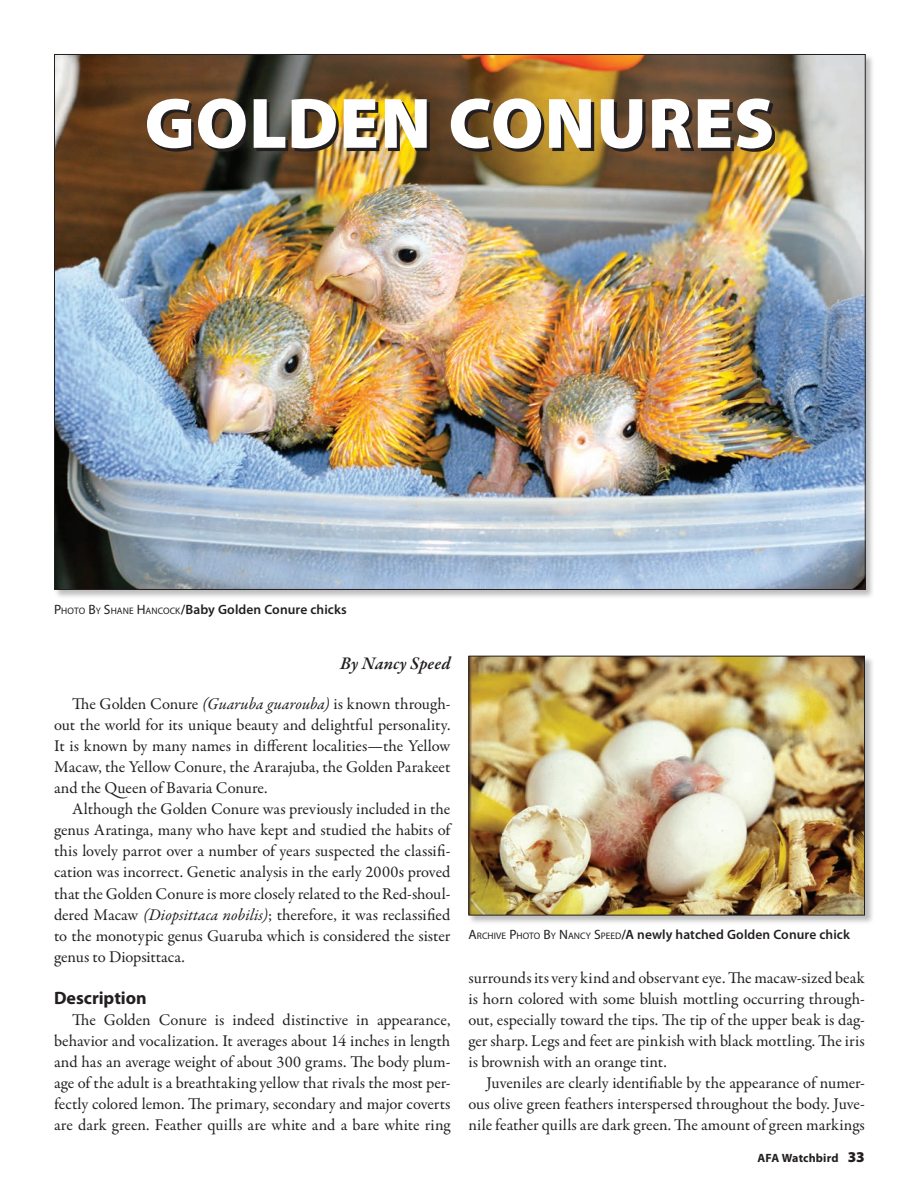
<style>
.page{position:relative;width:919px;height:1189px;background:#fff}
.page>*{position:absolute;margin:0;border:0;box-sizing:border-box;transform-origin:0 0}
.Head__Black_36_pt{font:900 72px "Myriad Pro";letter-spacing:.015em;color:#fff}
.Byline{font:italic 600 18px "Garamond Premr Pro";letter-spacing:.005em;color:#231f20}
.Subhead__12{font:700 18px "Myriad Pro";color:#231f20}
.Body_Text_indent{font:16.5px/21px "Garamond Premr Pro";color:#231f20;text-align:justify}
.Photo_Captions__blac{font:600 13.5px "Myriad Pro";letter-spacing:.005em;color:#231f20}
.t1{font:700 12px "Myriad Pro";letter-spacing:.01em;color:#231f20}
.s1{font-weight:400}
.s2{font-weight:400;font-size:9.45px}
.s3{font-style:italic}
.s4{font-weight:900;font-size:15px}
</style>
<div class="page">
<div style="left:54px;top:54px;width:820px;height:545px;background:#231f20;opacity:.3"></div>
<img style="left:56px;top:56px;width:807px;height:531px">
<div style="left:468px;top:655px;width:406px;height:269px;background:#231f20;opacity:.3"></div>
<img style="left:470px;top:657px;width:392px;height:256px">
<div style="left:468px;top:655px;width:396px;height:260px;border:1px solid #231f20"></div>
<svg style="left:150px;top:101px;width:624px;height:50px;background:#4e3e26"></svg>
<p class="Head__Black_36_pt" style="left:144px;top:83px;width:631px">GOLDEN CONURES</p>
<p class="Photo_Captions__blac" style="left:54px;top:600px;width:294px"><span class="s1">P</span><span class="s2">HOTO</span> <span class="s1">B</span><span class="s2">Y</span> <span class="s1">S</span><span class="s2">HANE</span> <span class="s1">H</span><span class="s2">ANCOCK</span>/Baby Golden Conure chicks</p>
<p class="Byline" style="left:340px;top:652px;width:112px">By Nancy Speed</p>
<p class="Body_Text_indent" style="left:54px;top:694px;width:397px;text-indent:18px">The Golden Conure <span class="s3">(Guaruba guarouba)</span> is known through&shy;out the world for its unique beauty and delightful personality.<br>It is known by many names in different localities—the Yellow Macaw, the Yellow Conure, the Ararajuba, the Golden Parakeet and the Queen of Bavaria Conure.</p>
<p class="Body_Text_indent" style="left:54px;top:799px;width:397px;text-indent:18px">Although the Golden Conure was previously included in the genus Aratinga, many who have kept and studied the habits of this lovely parrot over a number of years suspected the classifi&shy;cation was incorrect. Genetic analysis in the early 2000s proved that the Golden Conure is more closely related to the Red-shoul&shy;dered Macaw <span class="s3">(Diopsittaca nobilis)</span>; therefore, it was reclassified to the monotypic genus Guaruba which is considered the sister genus to Diopsittaca.</p>
<p class="Subhead__12" style="left:54px;top:985px;width:94px">Description</p>
<p class="Body_Text_indent" style="left:54px;top:1009px;width:398px;text-indent:18px">The Golden Conure is indeed distinctive in appearance, behavior and vocalization. It averages about 14 inches in length and has an average weight of about 300 grams. The body plum&shy;age of the adult is a breathtaking yellow that rivals the most per&shy;fectly colored lemon. The primary, secondary and major coverts are dark green. Feather quills are white and a bare white ring</p>
<p class="Photo_Captions__blac" style="left:468px;top:925px;width:383px"><span class="s1">A</span><span class="s2">RCHIVE</span> <span class="s1">P</span><span class="s2">HOTO</span> <span class="s1">B</span><span class="s2">Y</span> <span class="s1">N</span><span class="s2">ANCY</span> <span class="s1">S</span><span class="s2">PEED</span>/A newly hatched Golden Conure chick</p>
<p class="Body_Text_indent" style="left:468px;top:967px;width:397px">surrounds its very kind and observant eye. The macaw-sized beak is horn colored with some bluish mottling occurring through&shy;out, especially toward the tips. The tip of the upper beak is dag&shy;ger sharp. Legs and feet are pinkish with black mottling. The iris is brownish with an orange tint.</p>
<p class="Body_Text_indent" style="left:468px;top:1072px;width:397px;text-indent:18px">Juveniles are clearly identifiable by the appearance of numer&shy;ous olive green feathers interspersed throughout the body. Juve&shy;nile feather quills are dark green. The amount of green markings</p>
<p class="t1" style="left:757px;top:1149px;width:109px">AFA Watchbird <span class="s4">33</span></p>
</div>
